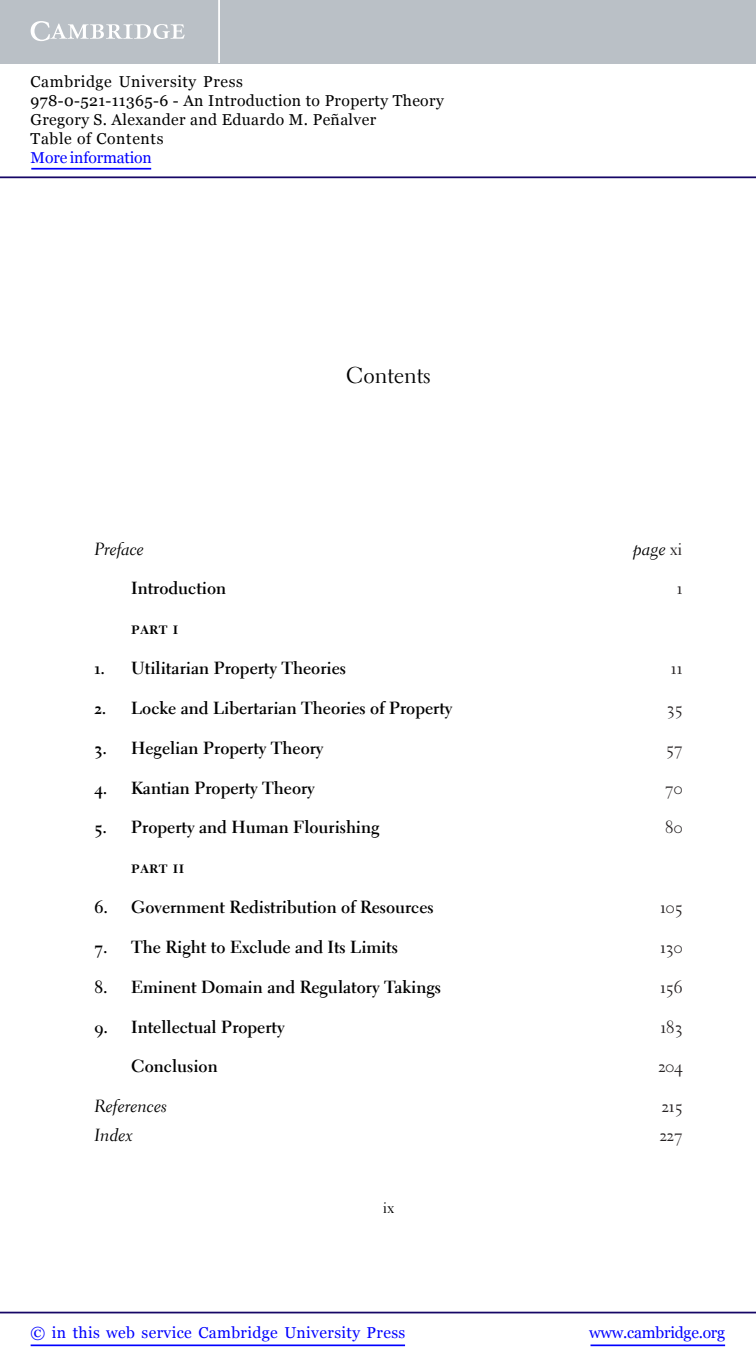
<style>
.page{position:relative;width:756px;height:1371px;background:#fff}
.page>*{position:absolute;margin:0;border:0;box-sizing:border-box;transform-origin:0 0}
.t1{font:22.75px "Electra LT Std";color:#000}
.t2{font:700 17.5px "Electra LT Std";color:#000}
.t3{font:17.5px "Electra LT Std";color:#231f20}
.t4{font:17.5px "Electra LT Std Cursive";color:#000}
.t5{font:15.75px/18.9px "Georgia";letter-spacing:.025em;color:#000}
.t6{font:15.75px "Georgia";letter-spacing:.025em;color:#00f}
.t7{font:15.75px "Georgia";letter-spacing:-.015em;color:#00f}
.t8{font:15.75px "Georgia";letter-spacing:-.01em;color:#00f}
.t9{font:15.75px "Electra LT Std";color:#000}
.s1{font-family:"Electra LT Std";color:#231f20}
</style>
<div class="page">
<hr style="left:591px;top:1344px;width:134px;height:1px;background:#00f">
<hr style="left:0;top:1311px;width:756px;height:2px;background:#150666">
<hr style="left:31px;top:1344px;width:374px;height:1px;background:#00f">
<div style="left:0;top:0;width:756px;height:63px;background:#bac0c6"></div>
<svg style="left:31px;top:21px;width:154px;height:20px"></svg>
<hr style="left:218px;top:0;width:2px;height:63px;background:#fff">
<hr style="left:0;top:176px;width:756px;height:2px;background:#150666">
<hr style="left:31px;top:168px;width:120px;height:1px;background:#00f">
<p class="t5" style="left:31px;top:72px;width:415px">Cambridge University Press<br>978-0-521-11365-6 - An Introduction to Property Theory Gregory S. Alexander and Eduardo M. Peñalver<br>Table of Contents</p>
<p class="t8" style="left:31px;top:148px;width:123px">More information</p>
<p class="t1" style="left:346px;top:361px;width:86px">Contents</p>
<p class="t4" style="left:94px;top:538px;width:51px">Preface</p>
<p class="t4" style="left:633px;top:538px;width:51px">page <span class="s1">xi</span></p>
<p class="t2" style="left:131px;top:577px;width:96px">Introduction</p>
<p class="t3" style="left:677px;top:577px;width:7px">1</p>
<p class="t2" style="left:131px;top:617px;width:49px">Part I</p>
<p class="t2" style="left:94px;top:657px;width:253px">1. Utilitarian Property Theories</p>
<p class="t3" style="left:671px;top:657px;width:13px">11</p>
<p class="t2" style="left:94px;top:697px;width:359px">2. Locke and Libertarian Theories of Property</p>
<p class="t3" style="left:667px;top:697px;width:17px">35</p>
<p class="t2" style="left:94px;top:737px;width:230px">3. Hegelian Property Theory</p>
<p class="t3" style="left:666px;top:737px;width:18px">57</p>
<p class="t2" style="left:94px;top:776px;width:222px">4. Kantian Property Theory</p>
<p class="t3" style="left:665px;top:776px;width:19px">70</p>
<p class="t2" style="left:94px;top:816px;width:287px">5. Property and Human Flourishing</p>
<p class="t3" style="left:665px;top:816px;width:19px">80</p>
<p class="t2" style="left:131px;top:856px;width:55px">Part II</p>
<p class="t2" style="left:94px;top:896px;width:341px">6. Government Redistribution of Resources</p>
<p class="t3" style="left:660px;top:896px;width:24px">105</p>
<p class="t2" style="left:94px;top:936px;width:305px">7. The Right to Exclude and Its Limits</p>
<p class="t3" style="left:660px;top:936px;width:24px">130</p>
<p class="t2" style="left:94px;top:975px;width:348px">8. Eminent Domain and Regulatory Takings</p>
<p class="t3" style="left:660px;top:976px;width:24px">156</p>
<p class="t2" style="left:94px;top:1015px;width:192px">9. Intellectual Property</p>
<p class="t3" style="left:660px;top:1015px;width:24px">183</p>
<p class="t2" style="left:131px;top:1055px;width:88px">Conclusion</p>
<p class="t3" style="left:659px;top:1055px;width:25px">204</p>
<p class="t4" style="left:94px;top:1095px;width:74px">References</p>
<p class="t3" style="left:662px;top:1095px;width:22px">215</p>
<p class="t4" style="left:94px;top:1124px;width:40px">Index</p>
<p class="t3" style="left:660px;top:1123px;width:24px">227</p>
<p class="t9" style="left:383px;top:1198px;width:13px">ix</p>
<p class="t6" style="left:31px;top:1323px;width:376px">© in this web service Cambridge University Press</p>
<p class="t7" style="left:589px;top:1323px;width:137px">www.cambridge.org</p>
</div>
